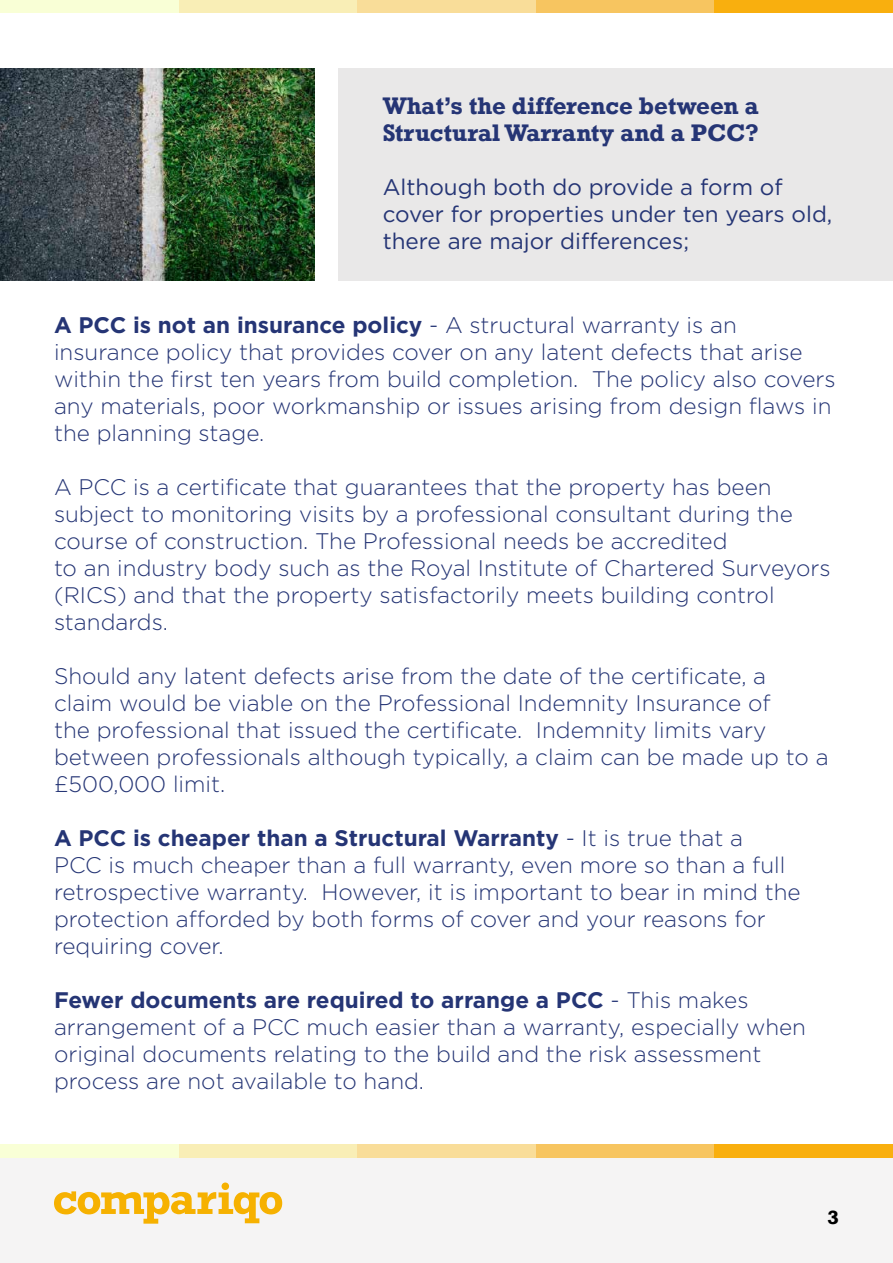
<style>
.page{position:relative;width:893px;height:1263px;background:#fff}
.page>*{position:absolute;margin:0;border:0;box-sizing:border-box;transform-origin:0 0}
.t1{font:300 22.5px/27px "Gotham";color:#253575}
.t2{font:22.5px/27px "Gotham";color:#253575}
.t3{font:700 22.5px/27px "Rockwell";color:#253575}
.t4{font:700 18px "Rockwell";color:#000}
.s1{font-weight:700}
</style>
<div class="page">
<div style="left:179px;top:1144px;width:178px;height:14px;background:#f9eeb6"></div>
<div style="left:357px;top:1144px;width:179px;height:14px;background:#f9dd99"></div>
<div style="left:536px;top:1144px;width:178px;height:14px;background:#f7c560"></div>
<div style="left:0;top:1144px;width:179px;height:14px;background:#f9ffd6"></div>
<div style="left:714px;top:1144px;width:179px;height:14px;background:#f9af0e"></div>
<img style="left:0;top:68px;width:315px;height:213px">
<div style="left:0;top:1158px;width:893px;height:105px;background:#f5f4f4"></div>
<svg style="left:54px;top:1182px;width:228px;height:42px"></svg>
<div style="left:338px;top:68px;width:555px;height:213px;background:#e9e8e8"></div>
<div style="left:179px;top:0;width:178px;height:13px;background:#f9eeb6"></div>
<div style="left:357px;top:0;width:179px;height:13px;background:#f9dd99"></div>
<div style="left:536px;top:0;width:178px;height:13px;background:#f7c560"></div>
<div style="left:0;top:0;width:179px;height:13px;background:#f9ffd6"></div>
<div style="left:714px;top:0;width:179px;height:13px;background:#f9af0e"></div>
<p class="t3" style="left:383px;top:92px;width:378px">What’s the difference between a<br>Structural Warranty and a PCC?</p>
<p class="t2" style="left:383px;top:173px;width:451px">Although both do provide a form of cover for properties under ten years old, there are major differences;</p>
<p class="t1" style="left:54px;top:311px;width:783px"><span class="s1">A PCC is not an insurance policy</span> - A structural warranty is an insurance policy that provides cover on any latent defects that arise within the first ten years from build completion. The policy also covers any materials, poor workmanship or issues arising from design flaws in the planning stage.</p>
<p class="t1" style="left:54px;top:473px;width:778px">A PCC is a certificate that guarantees that the property has been subject to monitoring visits by a professional consultant during the course of construction. The Professional needs be accredited<br>to an industry body such as the Royal Institute of Chartered Surveyors (RICS) and that the property satisfactorily meets building control standards.</p>
<p class="t1" style="left:54px;top:662px;width:776px">Should any latent defects arise from the date of the certificate, a claim would be viable on the Professional Indemnity Insurance of<br>the professional that issued the certificate. Indemnity limits vary between professionals although typically, a claim can be made up to a £500,000 limit.</p>
<p class="t1" style="left:54px;top:824px;width:748px"><span class="s1">A PCC is cheaper than a Structural Warranty</span> - It is true that a<br>PCC is much cheaper than a full warranty, even more so than a full retrospective warranty. However, it is important to bear in mind the protection afforded by both forms of cover and your reasons for requiring cover.</p>
<p class="t1" style="left:54px;top:986px;width:754px"><span class="s1">Fewer documents are required to arrange a PCC</span> - This makes arrangement of a PCC much easier than a warranty, especially when original documents relating to the build and the risk assessment process are not available to hand.</p>
<p class="t4" style="left:828px;top:1205px;width:13px">3</p>
</div>
